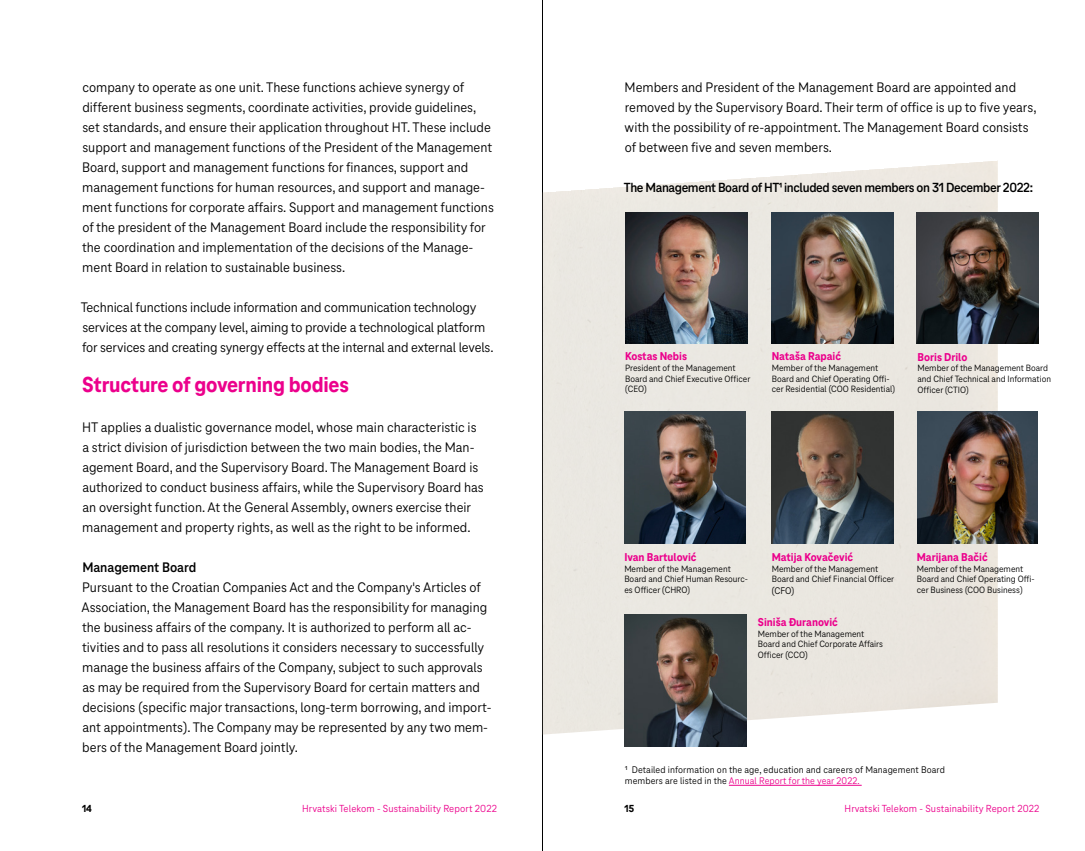
<style>
.page{position:relative;width:1085px;height:851px;background:#fff}
.page>*{position:absolute;margin:0;border:0;box-sizing:border-box;transform-origin:0 0}
.t1{font:800 22.5px "Tele Neo";letter-spacing:-.01em;color:#ec008c}
.t2{font:14.38px/20px "Tele Neo";color:#000}
.t3{font:700 14.38px "Tele Neo";color:#000}
.t4{font:700 13.75px "Tele Neo";letter-spacing:-.025em;color:#000}
.t5{font:800 11.88px "Tele Neo";color:#ec008c}
.t6{font:10.62px "Tele Neo";letter-spacing:.01em;color:#ec008c}
.t7{font:800 10.62px "Tele Neo";color:#000}
.t8{font:10px/11.2px "Tele Neo";letter-spacing:.01em;color:#000}
.t9{font:9.5px/10.6px "Tele Neo";color:#000}
.s1{color:#ec008c}
</style>
<div class="page">
<hr style="left:542px;top:0;width:1px;height:850px;background:#000">
<img style="left:542px;top:161px;width:455px;height:573px">
<img style="left:625px;top:212px;width:122px;height:131px">
<img style="left:771px;top:212px;width:122px;height:131px">
<img style="left:916px;top:212px;width:121px;height:131px">
<img style="left:624px;top:411px;width:121px;height:132px">
<hr style="left:728px;top:784px;width:133px;height:1px;background:#ec008c">
<img style="left:771px;top:411px;width:122px;height:132px">
<img style="left:916px;top:411px;width:121px;height:132px">
<img style="left:624px;top:614px;width:122px;height:132px">
<p class="t2" style="left:82px;top:77px;width:413px">company to operate as one unit. These functions achieve synergy of different business segments, coordinate activities, provide guidelines, set standards, and ensure their application throughout HT. These include support and management functions of the President of the Management Board, support and management functions for finances, support and management functions for human resources, and support and manage&shy;ment functions for corporate affairs. Support and management functions of the president of the Management Board include the responsibility for the coordination and implementation of the decisions of the Manage&shy;ment Board in relation to sustainable business.</p>
<p class="t2" style="left:81px;top:297px;width:414px">Technical functions include information and communication technology services at the company level, aiming to provide a technological platform for services and creating synergy effects at the internal and external levels.</p>
<h1 class="t1" style="left:82px;top:372px;width:268px">Structure of governing bodies</h1>
<p class="t2" style="left:82px;top:417px;width:403px">HT applies a dualistic governance model, whose main characteristic is a strict division of jurisdiction between the two main bodies, the Man&shy;agement Board, and the Supervisory Board. The Management Board is authorized to conduct business affairs, while the Supervisory Board has an oversight function. At the General Assembly, owners exercise their management and property rights, as well as the right to be informed.</p>
<p class="t3" style="left:82px;top:559px;width:115px">Management Board</p>
<p class="t2" style="left:81px;top:577px;width:411px">Pursuant to the Croatian Companies Act and the Company's Articles of Association, the Management Board has the responsibility for managing the business affairs of the company. It is authorized to perform all ac&shy;tivities and to pass all resolutions it considers necessary to successfully manage the business affairs of the Company, subject to such approvals as may be required from the Supervisory Board for certain matters and decisions (specific major transactions, long-term borrowing, and import&shy;ant appointments). The Company may be represented by any two mem&shy;bers of the Management Board jointly.</p>
<p class="t2" style="left:624px;top:77px;width:413px">Members and President of the Management Board are appointed and removed by the Supervisory Board. Their term of office is up to five years, with the possibility of re-appointment. The Management Board consists of between five and seven members.</p>
<p class="t4" style="left:623px;top:180px;width:411px">The Management Board of HT1 included seven members on 31 December 2022:</p>
<p class="t5" style="left:625px;top:350px;width:63px">Kostas Nebis</p>
<p class="t9" style="left:625px;top:362px;width:127px">President of the Management<br>Board and Chief Executive Officer (CEO)</p>
<p class="t5" style="left:771px;top:350px;width:71px">Nataša Rapaić</p>
<p class="t9" style="left:771px;top:363px;width:125px">Member of the Management<br>Board and Chief Operating Offi&shy;cer Residential (COO Residential)</p>
<p class="t5" style="left:917px;top:350px;width:51px">Boris Drilo</p>
<p class="t9" style="left:917px;top:363px;width:135px">Member of the Management Board and Chief Technical and Information<br>Officer (CTIO)</p>
<p class="t5" style="left:624px;top:550px;width:74px">Ivan Bartulović</p>
<p class="t9" style="left:624px;top:563px;width:125px">Member of the Management<br>Board and Chief Human Resourc&shy;es Officer (CHRO)</p>
<p class="t5" style="left:771px;top:550px;width:83px">Matija Kovačević</p>
<p class="t9" style="left:771px;top:563px;width:124px">Member of the Management<br>Board and Chief Financial Officer</p>
<p class="t8" style="left:771px;top:584px;width:24px">(CFO)</p>
<p class="t5" style="left:757px;top:615px;width:82px">Siniša Đuranović</p>
<p class="t9" style="left:757px;top:628px;width:127px">Member of the Management<br>Board and Chief Corporate Affairs<br>Officer (CCO)</p>
<p class="t5" style="left:916px;top:550px;width:72px">Marijana Bačić</p>
<p class="t9" style="left:916px;top:563px;width:119px">Member of the Management<br>Board and Chief Operating Offi&shy;cer Business (COO Business)</p>
<p class="t8" style="left:624px;top:764px;width:321px"><sup>1</sup> Detailed information on the age, education and careers of Management Board members are listed in the <span class="s1">Annual Report for the year 2022.</span></p>
<p class="t7" style="left:82px;top:802px;width:11px">14</p>
<p class="t6" style="left:302px;top:802px;width:196px">Hrvatski Telekom - Sustainability Report 2022</p>
<p class="t7" style="left:624px;top:802px;width:11px">15</p>
<p class="t6" style="left:844px;top:802px;width:196px">Hrvatski Telekom - Sustainability Report 2022</p>
</div>
